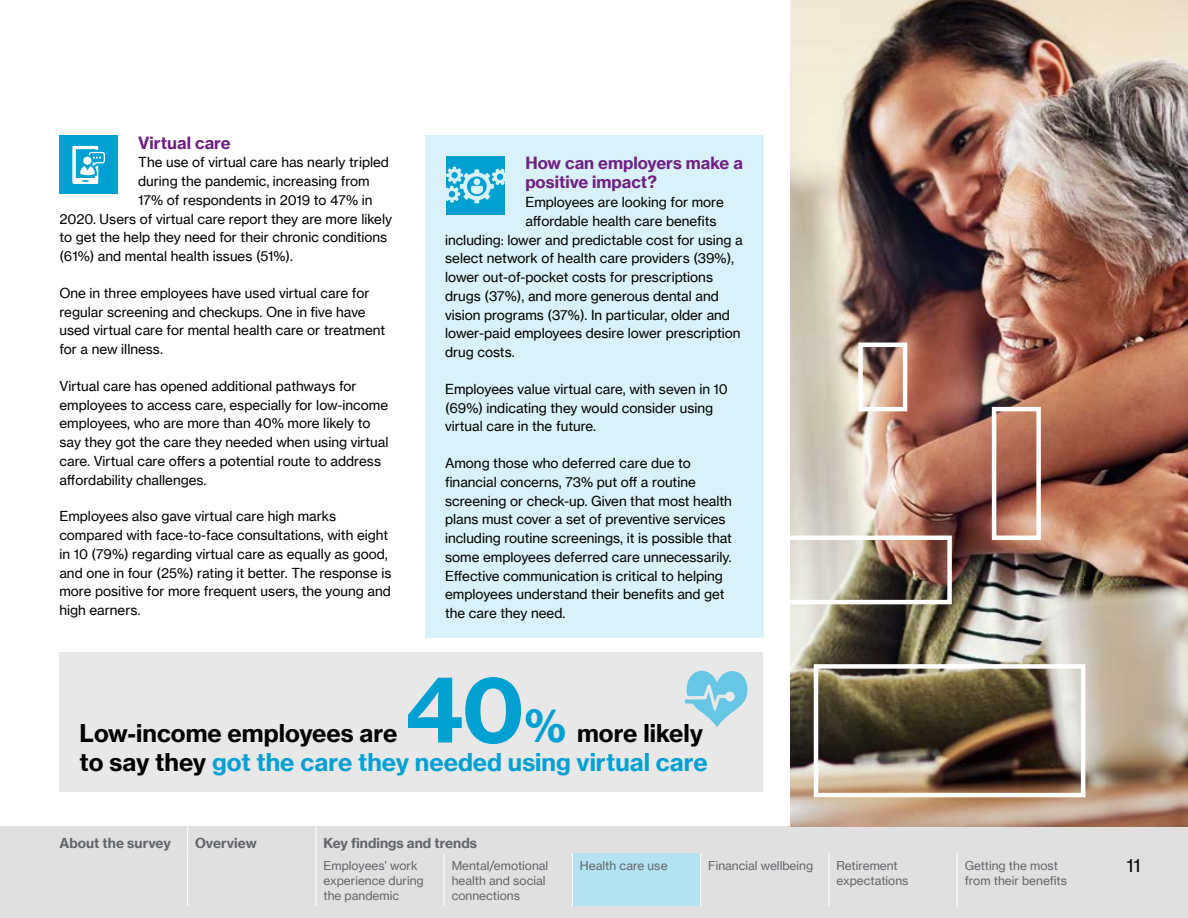
<style>
.page{position:relative;width:1188px;height:918px;background:#fff}
.page>*{position:absolute;margin:0;border:0;box-sizing:border-box;transform-origin:0 0}
.t1{font:24px/28.5px "N Haas Grotesk TX Pro 75 Bd";color:#000}
.t2{font:18px "N Haas Grotesk TX Pro 55 Rg";color:#000}
.t3{font:16.5px/19.5px "N Haas Grotesk TX Pro 75 Bd";color:#702082}
.t4{font:13.5px/18.8px "N Haas Grotesk TX Pro 55 Rg";color:#000}
.t5{font:13.5px "N Haas Grotesk TX Pro 75 Bd";color:#63666a}
.t6{font:12px/15px "N Haas Grotesk TX Pro 55 Rg";color:#63666a}
.s1{font-size:90px;color:#00a0d2}
.s2{font-size:45px;color:#00a0d2}
.s3{color:#00a0d2}
</style>
<div class="page">
<div style="left:0;top:826px;width:1188px;height:92px;background:#e0e0e1"></div>
<div style="left:59px;top:136px;width:59px;height:58px;background:#00a0d2"></div>
<div style="left:425px;top:136px;width:338px;height:502px;background:#d9f1f8"></div>
<img style="left:790px;top:0;width:398px;height:826px">
<div style="left:447px;top:156px;width:58px;height:58px;background:#00a0d2"></div>
<svg style="left:446px;top:167px;width:59px;height:36px"></svg>
<div style="left:59px;top:652px;width:704px;height:139px;background:#e8e8e9"></div>
<svg style="left:72px;top:146px;width:33px;height:38px"></svg>
<svg style="left:685px;top:670px;width:63px;height:58px"></svg>
<div style="left:992px;top:407px;width:49px;height:133px;border:4px solid #fff"></div>
<div style="left:814px;top:664px;width:271px;height:133px;border:4px solid #fff"></div>
<div style="left:769px;top:536px;width:183px;height:68px;border:4px solid #fff"></div>
<div style="left:858px;top:343px;width:49px;height:68px;border:4px solid #fff"></div>
<div style="left:573px;top:853px;width:127px;height:53px;background:#b3e2f1"></div>
<svg style="left:187px;top:826px;width:1px;height:28px"></svg>
<svg style="left:315px;top:826px;width:1px;height:28px"></svg>
<hr style="left:187px;top:854px;width:1px;height:52px;background:#fff">
<hr style="left:315px;top:854px;width:1px;height:52px;background:#fff">
<hr style="left:444px;top:854px;width:1px;height:52px;background:#fff">
<hr style="left:572px;top:854px;width:1px;height:52px;background:#fff">
<hr style="left:700px;top:854px;width:1px;height:52px;background:#fff">
<hr style="left:828px;top:854px;width:1px;height:52px;background:#fff">
<hr style="left:957px;top:854px;width:1px;height:52px;background:#fff">
<p class="t3" style="left:138px;top:133px;width:94px">Virtual care</p>
<p class="t4" style="left:138px;top:153px;width:252px">The use of virtual care has nearly tripled</p>
<p class="t4" style="left:138px;top:172px;width:233px">during the pandemic, increasing from</p>
<p class="t4" style="left:138px;top:190px;width:236px">17% of respondents in 2019 to 47% in</p>
<p class="t4" style="left:59px;top:209px;width:334px">2020. Users of virtual care report they are more likely</p>
<p class="t4" style="left:59px;top:228px;width:329px">to get the help they need for their chronic conditions</p>
<p class="t4" style="left:59px;top:247px;width:235px">(61%) and mental health issues (51%).</p>
<p class="t4" style="left:59px;top:283px;width:327px">One in three employees have used virtual care for regular screening and checkups. One in five have used virtual care for mental health care or treatment for a new illness.</p>
<p class="t4" style="left:59px;top:376px;width:331px">Virtual care has opened additional pathways for employees to access care, especially for low-income employees, who are more than 40% more likely to say they got the care they needed when using virtual care. Virtual care offers a potential route to address affordability challenges.</p>
<p class="t4" style="left:59px;top:507px;width:334px">Employees also gave virtual care high marks compared with face-to-face consultations, with eight in 10 (79%) regarding virtual care as equally as good, and one in four (25%) rating it better. The response is more positive for more frequent users, the young and high earners.</p>
<p class="t3" style="left:525px;top:153px;width:219px">How can employers make a positive impact?</p>
<p class="t4" style="left:525px;top:193px;width:200px">Employees are looking for more</p>
<p class="t4" style="left:525px;top:211px;width:193px">affordable health care benefits</p>
<p class="t4" style="left:445px;top:230px;width:299px">including: lower and predictable cost for using a</p>
<p class="t4" style="left:445px;top:249px;width:291px">select network of health care providers (39%),</p>
<p class="t4" style="left:445px;top:268px;width:270px">lower out-of-pocket costs for prescriptions</p>
<p class="t4" style="left:445px;top:286px;width:275px">drugs (37%), and more generous dental and</p>
<p class="t4" style="left:445px;top:305px;width:286px">vision programs (37%). In particular, older and</p>
<p class="t4" style="left:445px;top:324px;width:297px">lower-paid employees desire lower prescription</p>
<p class="t4" style="left:445px;top:343px;width:71px">drug costs.</p>
<p class="t4" style="left:445px;top:379px;width:284px">Employees value virtual care, with seven in 10 (69%) indicating they would consider using virtual care in the future.</p>
<p class="t4" style="left:445px;top:454px;width:288px">Among those who deferred care due to financial concerns, 73% put off a routine screening or check-up. Given that most health plans must cover a set of preventive services including routine screenings, it is possible that some employees deferred care unnecessarily.<br>Effective communication is critical to helping employees understand their benefits and get the care they need.</p>
<h1 class="t1" style="left:80px;top:719px;width:630px">Low-income employees are <span class="s1">40</span><span class="s2">%</span> more likely to say they <span class="s3">got the care they needed using virtual care</span></h1>
<p class="t5" style="left:59px;top:834px;width:113px">About the survey</p>
<p class="t5" style="left:195px;top:834px;width:63px">Overview</p>
<p class="t5" style="left:323px;top:834px;width:155px">Key findings and trends</p>
<p class="t6" style="left:323px;top:858px;width:102px">Employees’ work experience during the pandemic</p>
<p class="t6" style="left:452px;top:858px;width:98px">Mental/emotional health and social connections</p>
<p class="t6" style="left:580px;top:858px;width:89px">Health care use</p>
<p class="t6" style="left:708px;top:858px;width:106px">Financial wellbeing</p>
<p class="t6" style="left:836px;top:858px;width:74px">Retirement expectations</p>
<p class="t6" style="left:965px;top:858px;width:104px">Getting the most from their benefits</p>
<h2 class="t2" style="left:1126px;top:854px;width:16px">11</h2>
</div>
